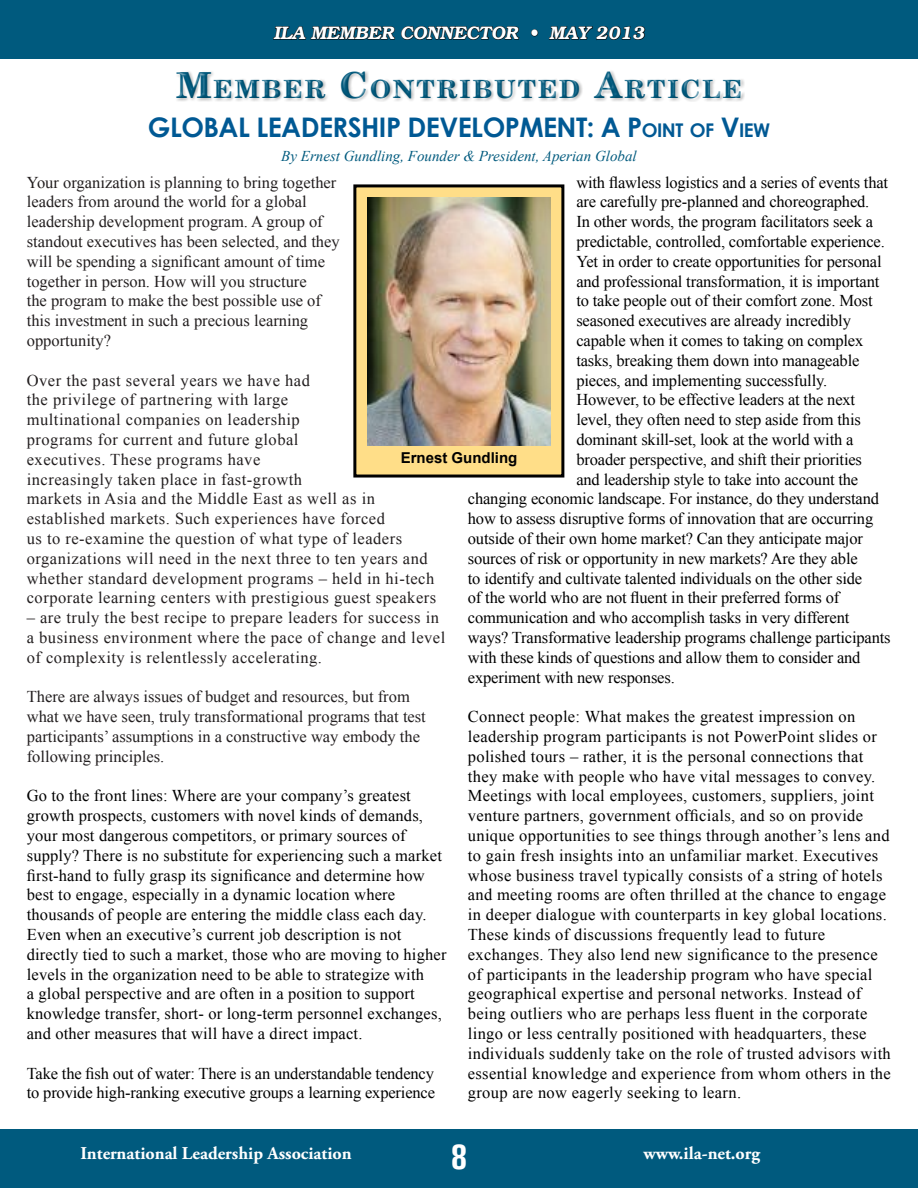
<style>
.page{position:relative;width:918px;height:1188px;background:#fff}
.page>*{position:absolute;margin:0;border:0;box-sizing:border-box;transform-origin:0 0}
.t1{font:700 condensed 36px "Univers";color:#fff}
.t2{font:700 27px "Century Gothic";color:#005994}
.t3{font:700 25.2px "New Century Schlbk";letter-spacing:.085em;color:#005a7e}
.t4{font:700 18.9px "Century Gothic";letter-spacing:-.03em;color:#005994}
.t5{font:700 18px "Adobe Garamond Pro";color:#fff}
.t6{font:italic 600 18px "Bookman";color:#fff}
.t7{font:16.5px/19.8px "Times New Roman";letter-spacing:.01em;color:#000}
.t8{font:16.5px/19.8px "Times New Roman";letter-spacing:-.01em;color:#000}
.t9{font:16.5px/19.8px "Times New Roman";letter-spacing:.03em;color:#221e1f}
.t10{font:16.5px/19.8px "Times New Roman";color:#221e1f}
.t11{font:italic 15px "Times New Roman";color:#005a7e}
.t12{font:700 15px "Arial";color:#000}
.s1{font-size:36px}
.s2{font-size:27px}
</style>
<div class="page">
<div style="left:0;top:0;width:918px;height:58px;background:#005a7e"></div>
<svg style="left:273px;top:26px;width:122px;height:14px"></svg>
<svg style="left:401px;top:26px;width:119px;height:14px"></svg>
<svg style="left:531px;top:29px;width:7px;height:8px"></svg>
<svg style="left:549px;top:26px;width:96px;height:14px"></svg>
<div style="left:0;top:1130px;width:918px;height:58px;background:#005a7e"></div>
<div style="left:174px;top:69px;width:571px;height:33px;background:#000;opacity:.5"></div>
<div style="left:355px;top:186px;width:208px;height:290px;background:#ffde88"></div>
<div style="left:353px;top:184px;width:211px;height:294px;border:3px solid #000"></div>
<img style="left:367px;top:197px;width:184px;height:249px">
<p class="t6" style="left:273px;top:22px;width:373px">ILA MEMBER CONNECTOR • MAY 2013</p>
<h3 class="t3" style="left:176px;top:73px;width:547px"><span class="s1">M</span>EMBER <span class="s1">C</span>ONTRIBUTED <span class="s1">A</span>RTICLE</h3>
<h2 class="t2" style="left:148px;top:107px;width:18px">GLOBAL</h2>
<h2 class="t2" style="left:256px;top:107px;width:16px">LEADERS</h2>
<h2 class="t2" style="left:361px;top:107px;width:64px">HIP DEVELOPMENT</h2>
<p class="t4" style="left:587px;top:116px;width:185px"><span class="s2">:</span> <span class="s2">A P</span>OINT OF <span class="s2">V</span>IEW</p>
<p class="t11" style="left:281px;top:146px;width:357px">By Ernest Gundling, Founder &amp; President, Aperian Global</p>
<p class="t8" style="left:576px;top:172px;width:313px">with flawless logistics and a series of events that</p>
<p class="t8" style="left:576px;top:192px;width:294px">are carefully pre-planned and choreographed.</p>
<p class="t8" style="left:576px;top:212px;width:298px">In other words, the program facilitators seek a</p>
<p class="t8" style="left:576px;top:231px;width:310px">predictable, controlled, comfortable experience.</p>
<p class="t8" style="left:576px;top:251px;width:307px">Yet in order to create opportunities for personal</p>
<p class="t8" style="left:576px;top:271px;width:304px">and professional transformation, it is important</p>
<p class="t8" style="left:576px;top:291px;width:298px">to take people out of their comfort zone. Most</p>
<p class="t8" style="left:576px;top:311px;width:276px">seasoned executives are already incredibly</p>
<p class="t8" style="left:576px;top:330px;width:288px">capable when it comes to taking on complex</p>
<p class="t8" style="left:576px;top:350px;width:285px">tasks, breaking them down into manageable</p>
<p class="t8" style="left:576px;top:370px;width:252px">pieces, and implementing successfully.</p>
<p class="t8" style="left:576px;top:390px;width:280px">However, to be effective leaders at the next</p>
<p class="t8" style="left:576px;top:410px;width:286px">level, they often need to step aside from this</p>
<p class="t8" style="left:576px;top:429px;width:279px">dominant skill-set, look at the world with a</p>
<p class="t8" style="left:576px;top:449px;width:287px">broader perspective, and shift their priorities</p>
<p class="t8" style="left:576px;top:469px;width:283px">and leadership style to take into account the</p>
<p class="t8" style="left:468px;top:489px;width:413px">changing economic landscape. For instance, do they understand</p>
<p class="t8" style="left:468px;top:509px;width:407px">how to assess disruptive forms of innovation that are occurring</p>
<p class="t8" style="left:468px;top:528px;width:397px">outside of their own home market? Can they anticipate major</p>
<p class="t8" style="left:468px;top:548px;width:391px">sources of risk or opportunity in new markets? Are they able</p>
<p class="t8" style="left:468px;top:568px;width:396px">to identify and cultivate talented individuals on the other side</p>
<p class="t8" style="left:468px;top:588px;width:373px">of the world who are not fluent in their preferred forms of</p>
<p class="t8" style="left:468px;top:608px;width:383px">communication and who accomplish tasks in very different</p>
<p class="t8" style="left:468px;top:627px;width:424px">ways? Transformative leadership programs challenge participants</p>
<p class="t8" style="left:468px;top:647px;width:394px">with these kinds of questions and allow them to consider and</p>
<p class="t8" style="left:468px;top:667px;width:208px">experiment with new responses.</p>
<p class="t7" style="left:468px;top:707px;width:424px">Connect people: What makes the greatest impression on leadership program participants is not PowerPoint slides or polished tours – rather, it is the personal connections that they make with people who have vital messages to convey.<br>Meetings with local employees, customers, suppliers, joint venture partners, government officials, and so on provide unique opportunities to see things through another’s lens and to gain fresh insights into an unfamiliar market. Executives whose business travel typically consists of a string of hotels and meeting rooms are often thrilled at the chance to engage in deeper dialogue with counterparts in key global locations.<br>These kinds of discussions frequently lead to future exchanges. They also lend new significance to the presence of participants in the leadership program who have special geographical expertise and personal networks. Instead of being outliers who are perhaps less fluent in the corporate lingo or less centrally positioned with headquarters, these individuals suddenly take on the role of trusted advisors with essential knowledge and experience from whom others in the group are now eagerly seeking to learn.</p>
<p class="t10" style="left:27px;top:172px;width:314px">Your organization is planning to bring together leaders from around the world for a global leadership development program. A group of standout executives has been selected, and they will be spending a significant amount of time together in person. How will you structure<br>the program to make the best possible use of this investment in such a precious learning opportunity?</p>
<p class="t9" style="left:27px;top:370px;width:411px">Over the past several years we have had<br>the privilege of partnering with large<br>multinational companies on leadership<br>programs for current and future global<br>executives. These programs have<br>increasingly taken place in fast-growth<br>markets in Asia and the Middle East as well as in established markets. Such experiences have forced<br>us to re-examine the question of what type of leaders organizations will need in the next three to ten years and whether standard development programs – held in hi-tech corporate learning centers with prestigious guest speakers</p>
<p class="t9" style="left:27px;top:608px;width:420px">– are truly the best recipe to prepare leaders for success in a business environment where the pace of change and level of complexity is relentlessly accelerating.</p>
<p class="t10" style="left:27px;top:687px;width:401px">There are always issues of budget and resources, but from what we have seen, truly transformational programs that test participants’ assumptions in a constructive way embody the following principles.</p>
<p class="t7" style="left:27px;top:786px;width:421px">Go to the front lines: Where are your company’s greatest growth prospects, customers with novel kinds of demands, your most dangerous competitors, or primary sources of supply? There is no substitute for experiencing such a market first-hand to fully grasp its significance and determine how best to engage, especially in a dynamic location where thousands of people are entering the middle class each day.<br>Even when an executive’s current job description is not directly tied to such a market, those who are moving to higher levels in the organization need to be able to strategize with<br>a global perspective and are often in a position to support knowledge transfer, short- or long-term personnel exchanges, and other measures that will have a direct impact.</p>
<p class="t8" style="left:27px;top:1063px;width:410px">Take the fish out of water: There is an understandable tendency to provide high-ranking executive groups a learning experience</p>
<p class="t12" style="left:401px;top:448px;width:118px">Ernest Gundling</p>
<h1 class="t1" style="left:450px;top:1135px;width:19px">8</h1>
<p class="t5" style="left:81px;top:1143px;width:273px">International Leadership Association</p>
<p class="t5" style="left:644px;top:1143px;width:118px">www.ila-net.org</p>
</div>
